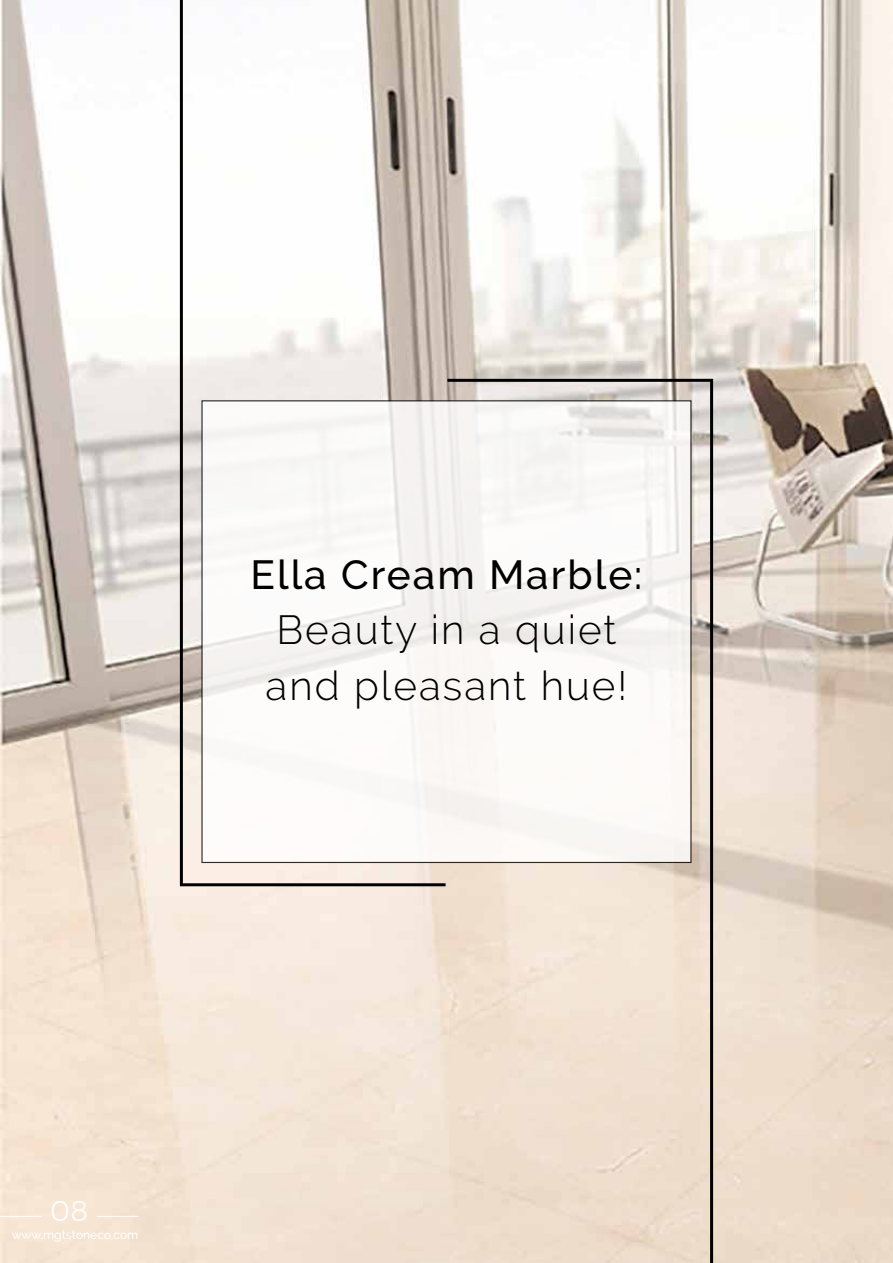
<style>
.page{position:relative;width:893px;height:1263px;background:#fff}
.page>*{position:absolute;margin:0;border:0;box-sizing:border-box;transform-origin:0 0}
.t1{font:300 40.5px/55.5px "Raleway";letter-spacing:.05em;color:#000}
.t2{font:500 40.5px "Raleway";letter-spacing:.05em;color:#000}
.t3{font:300 28.5px "Montserrat";color:#fff}
.t4{font:500 12.15px "Raleway";letter-spacing:-.005em;color:#fff}
</style>
<div class="page">
<img style="left:0;top:0;width:893px;height:1263px">
<svg style="left:444px;top:377px;width:271px;height:886px"></svg>
<svg style="left:178px;top:0;width:271px;height:888px"></svg>
<hr style="left:0;top:1216px;width:42px;height:1px;background:#fff">
<hr style="left:97px;top:1216px;width:41px;height:1px;background:#fff">
<p class="t2" style="left:251px;top:551px;width:393px">Ella Cream Marble:</p>
<p class="t1" style="left:266px;top:602px;width:363px">Beauty in a quiet and pleasant hue!</p>
<p class="t3" style="left:50px;top:1190px;width:40px">08</p>
<p class="t4" style="left:12px;top:1227px;width:128px">www.mgtstoneco.com</p>
</div>
